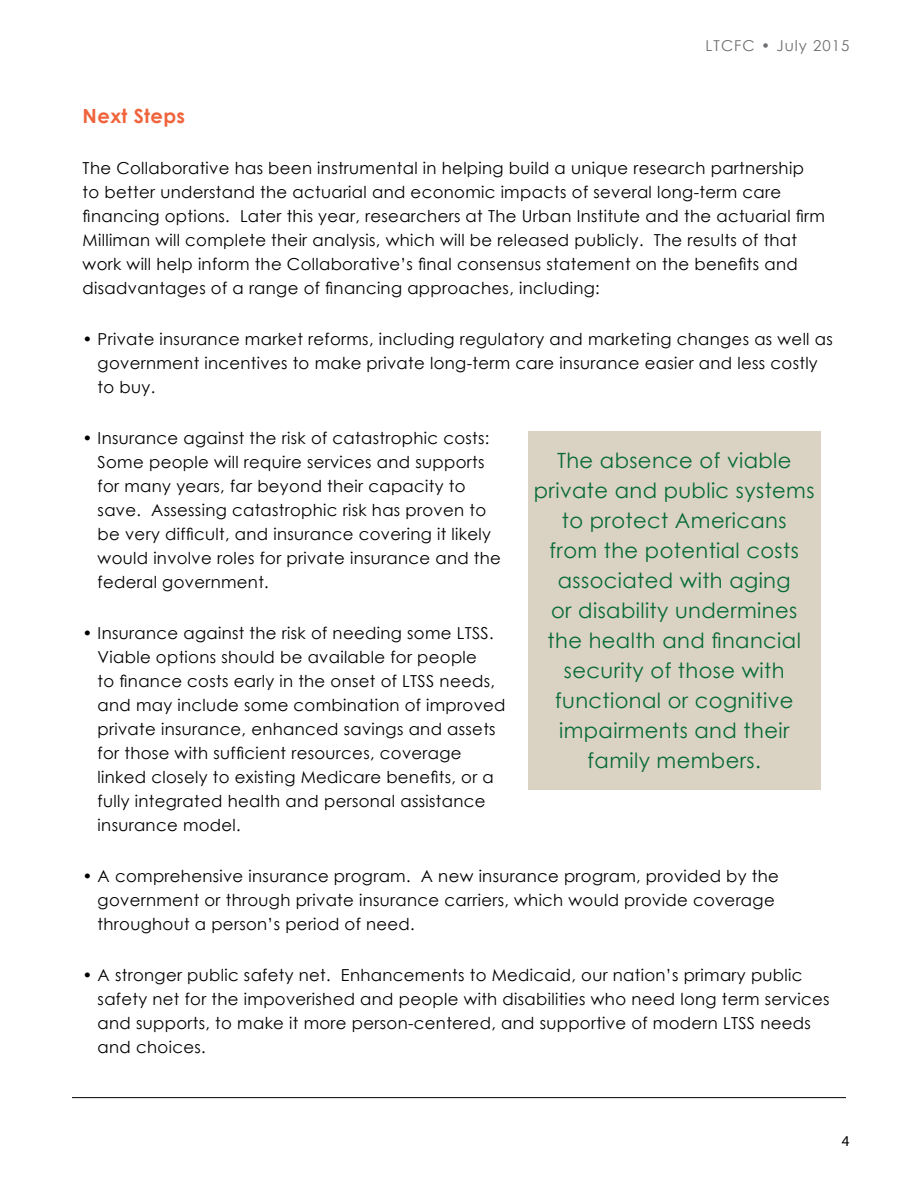
<style>
.page{position:relative;width:918px;height:1188px;background:#fff}
.page>*{position:absolute;margin:0;border:0;box-sizing:border-box;transform-origin:0 0}
.t1{font:21px/30px "Century Gothic";letter-spacing:.02em;color:#076a37;text-align:center}
.t2{font:700 19.5px "Century Gothic";letter-spacing:.02em;color:#ef643c}
.t3{font:16.5px/24px "Century Gothic";letter-spacing:.02em;color:#000}
.t4{font:15px "Century Gothic";letter-spacing:.07em;color:#6d6e71}
.t5{font:15px "Myriad Pro";color:#000}
</style>
<div class="page">
<hr style="left:72px;top:1097px;width:774px;height:1px;background:#000">
<div style="left:528px;top:431px;width:292px;height:358px;background:#dad2c3"></div>
<p class="t4" style="left:706px;top:35px;width:145px">LTCFC • July 2015</p>
<p class="t2" style="left:83px;top:101px;width:104px">Next Steps</p>
<p class="t3" style="left:83px;top:156px;width:744px">The Collaborative has been instrumental in helping build a unique research partnership<br>to better understand the actuarial and economic impacts of several long-term care financing options. Later this year, researchers at The Urban Institute and the actuarial firm Milliman will complete their analysis, which will be released publicly. The results of that work will help inform the Collaborative’s final consensus statement on the benefits and disadvantages of a range of financing approaches, including:</p>
<p class="t3" style="left:98px;top:327px;width:737px;text-indent:-15px">• Private insurance market reforms, including regulatory and marketing changes as well as government incentives to make private long-term care insurance easier and less costly to buy.</p>
<p class="t3" style="left:98px;top:426px;width:405px;text-indent:-15px">• Insurance against the risk of catastrophic costs:<br>Some people will require services and supports for many years, far beyond their capacity to save. Assessing catastrophic risk has proven to be very difficult, and insurance covering it likely would involve roles for private insurance and the federal government.</p>
<p class="t3" style="left:98px;top:621px;width:409px;text-indent:-15px">• Insurance against the risk of needing some LTSS.<br>Viable options should be available for people<br>to finance costs early in the onset of LTSS needs, and may include some combination of improved private insurance, enhanced savings and assets for those with sufficient resources, coverage linked closely to existing Medicare benefits, or a fully integrated health and personal assistance insurance model.</p>
<p class="t3" style="left:98px;top:864px;width:683px;text-indent:-15px">• A comprehensive insurance program. A new insurance program, provided by the government or through private insurance carriers, which would provide coverage throughout a person’s period of need.</p>
<p class="t3" style="left:98px;top:963px;width:733px;text-indent:-15px">• A stronger public safety net. Enhancements to Medicaid, our nation’s primary public safety net for the impoverished and people with disabilities who need long term services and supports, to make it more person-centered, and supportive of modern LTSS needs and choices.</p>
<p class="t1" style="left:534px;top:445px;width:282px">The absence of viable private and public systems to protect Americans<br>from the potential costs associated with aging<br>or disability undermines the health and financial security of those with functional or cognitive impairments and their family members.</p>
<p class="t5" style="left:842px;top:1132px;width:9px">4</p>
</div>
